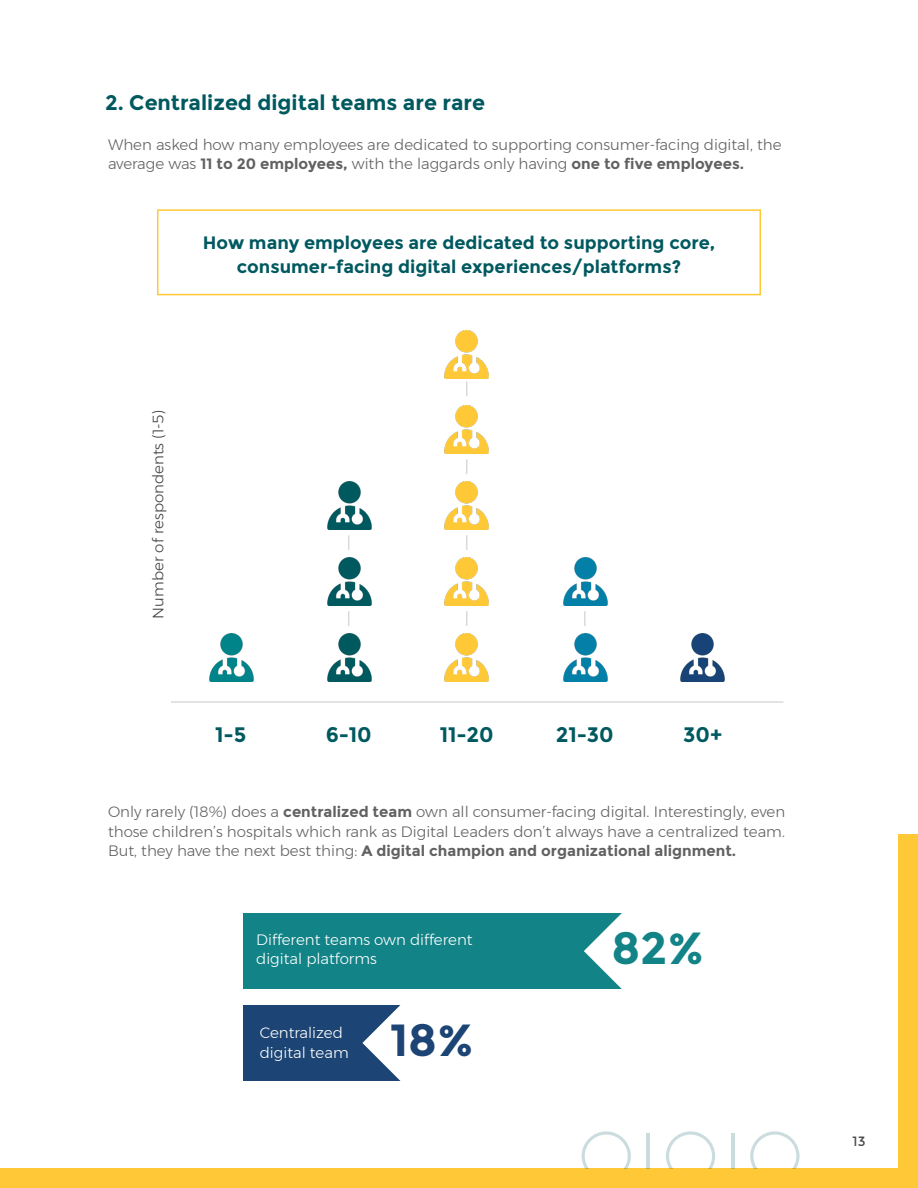
<style>
.page{position:relative;width:918px;height:1188px;background:#fff}
.page>*{position:absolute;margin:0;border:0;box-sizing:border-box;transform-origin:0 0}
.t1{font:700 45px "Montserrat";color:#128387}
.t2{font:700 45px "Montserrat";color:#1c4474}
.t3{font:700 21px "Montserrat";color:#015960}
.t4{font:700 18px/24px "Montserrat";color:#015960;text-align:center}
.t5{font:300 15px/19.5px "Montserrat";color:#616161;text-align:justify}
.t6{font:300 15px/19.5px "Montserrat";color:#fff}
.t7{font:300 15px "Montserrat";color:#454546}
.t8{font:13.5px "Montserrat";color:#231f20}
.s1{font-weight:700}
</style>
<div class="page">
<div style="left:898px;top:835px;width:20px;height:353px;background:#fec836"></div>
<div style="left:0;top:1168px;width:918px;height:20px;background:#fec836"></div>
<svg style="left:582px;top:1131px;width:49px;height:37px"></svg>
<svg style="left:666px;top:1131px;width:49px;height:37px"></svg>
<svg style="left:750px;top:1131px;width:49px;height:37px"></svg>
<hr style="left:731px;top:1133px;width:3px;height:35px;background:#015960">
<hr style="left:647px;top:1133px;width:3px;height:35px;background:#015960">
<div style="left:244px;top:913px;width:380px;height:76px;background:#128387"></div>
<svg style="left:584px;top:913px;width:40px;height:76px"></svg>
<div style="left:244px;top:1005px;width:159px;height:76px;background:#1c4474"></div>
<svg style="left:362px;top:1005px;width:41px;height:76px"></svg>
<div style="left:157px;top:209px;width:604px;height:86px;border:2px solid #fec836"></div>
<svg style="left:348px;top:611px;width:1px;height:15px"></svg>
<svg style="left:466px;top:611px;width:1px;height:15px"></svg>
<svg style="left:466px;top:535px;width:1px;height:15px"></svg>
<svg style="left:348px;top:535px;width:1px;height:15px"></svg>
<svg style="left:466px;top:459px;width:1px;height:15px"></svg>
<svg style="left:466px;top:382px;width:1px;height:24px"></svg>
<svg style="left:584px;top:611px;width:2px;height:15px"></svg>
<hr style="left:171px;top:701px;width:612px;height:2px;background:#dadada">
<img style="left:327px;top:481px;width:45px;height:48px">
<img style="left:327px;top:557px;width:45px;height:48px">
<img style="left:327px;top:633px;width:45px;height:48px">
<img style="left:209px;top:633px;width:45px;height:48px">
<img style="left:444px;top:633px;width:45px;height:48px">
<img style="left:563px;top:633px;width:45px;height:48px">
<img style="left:680px;top:633px;width:45px;height:48px">
<img style="left:563px;top:557px;width:45px;height:48px">
<img style="left:444px;top:557px;width:45px;height:48px">
<img style="left:444px;top:481px;width:45px;height:48px">
<img style="left:444px;top:406px;width:45px;height:47px">
<img style="left:444px;top:330px;width:45px;height:48px">
<p class="t3" style="left:105px;top:90px;width:382px">2. Centralized digital teams are rare</p>
<p class="t5" style="left:108px;top:134px;width:675px">When asked how many employees are dedicated to supporting consumer-facing digital, the average was <span class="s1">11 to 20 employees,</span> with the laggards only having <span class="s1">one to five employees.</span></p>
<p class="t4" style="left:203px;top:231px;width:514px">How many employees are dedicated to supporting core, consumer-facing digital experiences/platforms?</p>
<p class="t7" style="left:147px;top:619px;width:210px;rotate:-90deg">Number of respondents (1-5)</p>
<p class="t3" style="left:215px;top:722px;width:33px">1-5</p>
<p class="t3" style="left:326px;top:722px;width:47px">6-10</p>
<p class="t3" style="left:440px;top:722px;width:56px">11-20</p>
<p class="t3" style="left:556px;top:722px;width:60px">21-30</p>
<p class="t3" style="left:683px;top:722px;width:41px">30+</p>
<p class="t5" style="left:108px;top:802px;width:679px">Only rarely (18%) does a <span class="s1">centralized team</span> own all consumer-facing digital. Interestingly, even those children’s hospitals which rank as Digital Leaders don’t always have a centralized team.<br>But, they have the next best thing: <span class="s1">A digital champion and organizational alignment.</span></p>
<p class="t6" style="left:256px;top:929px;width:218px">Different teams own different digital platforms</p>
<p class="t1" style="left:611px;top:922px;width:94px">82%</p>
<p class="t6" style="left:260px;top:1023px;width:90px">Centralized digital team</p>
<p class="t2" style="left:390px;top:1014px;width:85px">18%</p>
<p class="t8" style="left:853px;top:1133px;width:14px">13</p>
</div>
